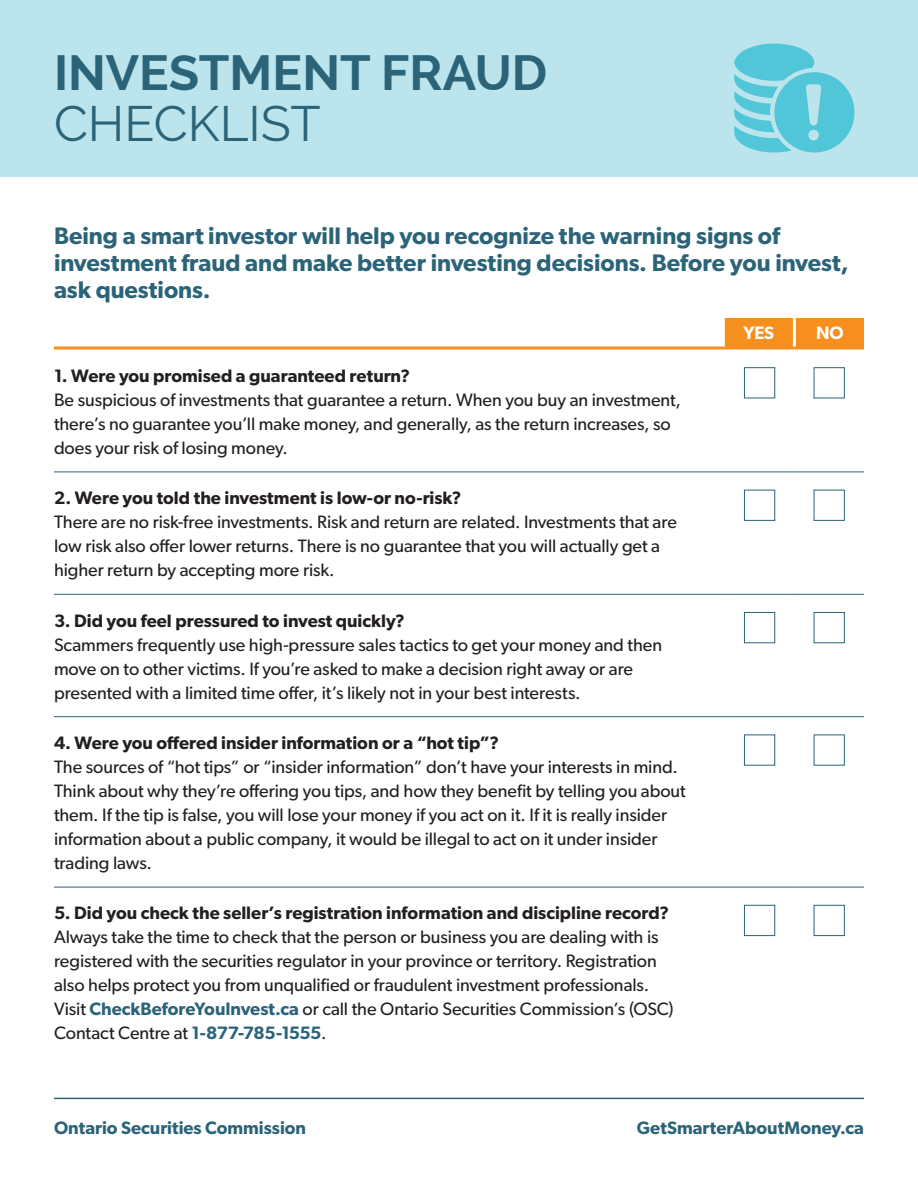
<style>
.page{position:relative;width:918px;height:1188px;background:#fff}
.page>*{position:absolute;margin:0;border:0;box-sizing:border-box;transform-origin:0 0}
.t1{font:700 49.5px "Raleway";color:#2b6378}
.t2{font:49.5px "Raleway";color:#2b6378}
.t3{font:600 24px/27px "Gibson";color:#2b6378}
.Body{font:18px/24px "Gibson";letter-spacing:-.005em;color:#231f20}
.Body-2{font:600 18px "Gibson";color:#231f20}
.Body-3{font:600 18px "Gibson";color:#2b6378}
.Numbered_body{font:600 18px "Gibson";color:#fff}
.s1{font-weight:600;color:#2b6378}
</style>
<div class="page">
<div style="left:0;top:0;width:918px;height:177px;background:#bbe4ed"></div>
<div style="left:725px;top:318px;width:139px;height:28px;background:#f68f1e"></div>
<hr style="left:54px;top:472px;width:671px;height:1px;background:#2b6378">
<hr style="left:725px;top:472px;width:69px;height:1px;background:#2b6378">
<hr style="left:794px;top:472px;width:70px;height:1px;background:#2b6378">
<hr style="left:54px;top:594px;width:671px;height:1px;background:#2b6378">
<hr style="left:725px;top:594px;width:69px;height:1px;background:#2b6378">
<hr style="left:794px;top:594px;width:70px;height:1px;background:#2b6378">
<hr style="left:54px;top:716px;width:671px;height:1px;background:#2b6378">
<hr style="left:725px;top:716px;width:69px;height:1px;background:#2b6378">
<hr style="left:794px;top:716px;width:70px;height:1px;background:#2b6378">
<hr style="left:54px;top:887px;width:671px;height:1px;background:#2b6378">
<hr style="left:725px;top:887px;width:69px;height:1px;background:#2b6378">
<hr style="left:794px;top:887px;width:70px;height:1px;background:#2b6378">
<svg style="left:54px;top:346px;width:671px;height:4px;background:#f7aa56"></svg>
<svg style="left:725px;top:346px;width:69px;height:4px"></svg>
<svg style="left:794px;top:346px;width:70px;height:4px"></svg>
<hr style="left:793px;top:318px;width:3px;height:28px;background:#fff">
<div style="left:744px;top:368px;width:31px;height:30px;border:1px solid #2b6378"></div>
<div style="left:744px;top:490px;width:31px;height:31px;border:1px solid #2b6378"></div>
<div style="left:814px;top:490px;width:31px;height:31px;border:1px solid #2b6378"></div>
<div style="left:744px;top:612px;width:31px;height:31px;border:1px solid #2b6378"></div>
<div style="left:814px;top:612px;width:31px;height:31px;border:1px solid #2b6378"></div>
<div style="left:744px;top:735px;width:31px;height:30px;border:1px solid #2b6378"></div>
<div style="left:744px;top:905px;width:31px;height:31px;border:1px solid #2b6378"></div>
<div style="left:814px;top:905px;width:31px;height:31px;border:1px solid #2b6378"></div>
<svg style="left:734px;top:43px;width:121px;height:110px"></svg>
<div style="left:808px;top:130px;width:11px;height:10px;background:#bbe4ed;border-radius:5px"></div>
<hr style="left:54px;top:1098px;width:810px;height:1px;background:#2b6378">
<h1 class="t1" style="left:54px;top:44px;width:495px">INVESTMENT FRAUD</h1>
<h1 class="t2" style="left:54px;top:95px;width:268px">CHECKLIST</h1>
<h2 class="t3" style="left:54px;top:222px;width:796px">Being a smart investor will help you recognize the warning signs of investment fraud and make better investing decisions. Before you invest, ask questions.</h2>
<p class="Body-2" style="left:54px;top:365px;width:357px">1. Were you promised a guaranteed return?</p>
<p class="Body" style="left:54px;top:387px;width:628px">Be suspicious of investments that guarantee a return. When you buy an investment, there’s no guarantee you’ll make money, and generally, as the return increases, so does your risk of losing money.</p>
<p class="Body-2" style="left:54px;top:487px;width:409px">2. Were you told the investment is low-or no-risk?</p>
<p class="Body" style="left:54px;top:510px;width:624px">There are no risk-free investments. Risk and return are related. Investments that are low risk also offer lower returns. There is no guarantee that you will actually get a higher return by accepting more risk.</p>
<p class="Body-2" style="left:54px;top:610px;width:352px">3. Did you feel pressured to invest quickly?</p>
<p class="Body" style="left:54px;top:632px;width:610px">Scammers frequently use high-pressure sales tactics to get your money and then move on to other victims. If you’re asked to make a decision right away or are presented with a limited time offer, it’s likely not in your best interests.</p>
<p class="Body-2" style="left:54px;top:732px;width:447px">4. Were you offered insider information or a “hot tip”?</p>
<p class="Body" style="left:54px;top:755px;width:633px">The sources of “hot tips” or “insider information” don’t have your interests in mind.<br>Think about why they’re offering you tips, and how they benefit by telling you about them. If the tip is false, you will lose your money if you act on it. If it is really insider information about a public company, it would be illegal to act on it under insider trading laws.</p>
<p class="Body-2" style="left:54px;top:903px;width:617px">5. Did you check the seller’s registration information and discipline record?</p>
<p class="Body" style="left:54px;top:925px;width:621px">Always take the time to check that the person or business you are dealing with is registered with the securities regulator in your province or territory. Registration also helps protect you from unqualified or fraudulent investment professionals.<br>Visit <span class="s1">CheckBeforeYouInvest.ca</span> or call the Ontario Securities Commission’s (OSC)<br>Contact Centre at <span class="s1">1-877-785-1555</span>.</p>
<p class="Numbered_body" style="left:743px;top:322px;width:32px">YES</p>
<p class="Numbered_body" style="left:816px;top:322px;width:29px">NO</p>
<p class="Body-3" style="left:54px;top:1117px;width:254px">Ontario Securities Commission</p>
<p class="Body-3" style="left:637px;top:1117px;width:229px">GetSmarterAboutMoney.ca</p>
</div>
